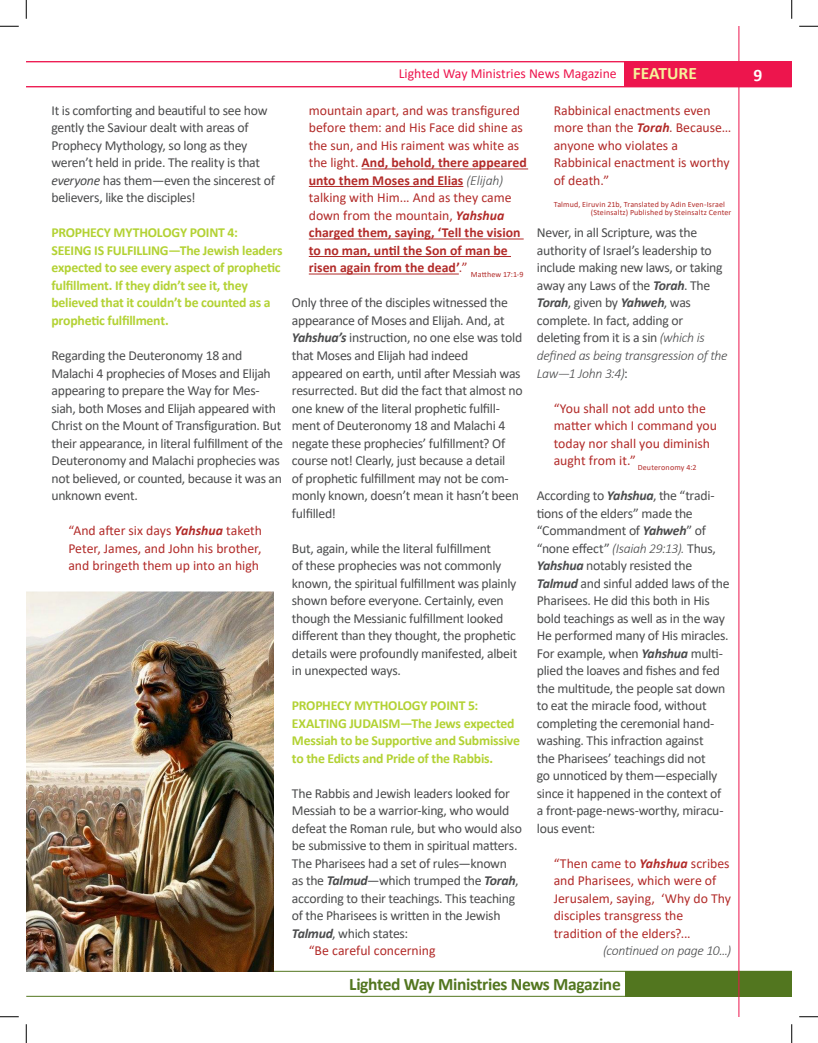
<style>
.page{position:relative;width:818px;height:1043px;background:#fff}
.page>*{position:absolute;margin:0;border:0;box-sizing:border-box;transform-origin:0 0}
.Footer_Message{font:700 17.5px "Calibri";letter-spacing:-.02em;color:#52761f}
.Header_Title_Master{font:700 17.5px "Calibri";color:#f6f299}
.t1{font:700 17.5px "Calibri";color:#fff}
.Body_text_normal{font:13.75px/17.5px "Calibri";letter-spacing:-.02em;color:#4b4c4d}
.Body_text_normal-2{font:13.75px/17.5px "Calibri";letter-spacing:-.005em;color:#b22b29}
.Body_text_normal-3{font:700 13.75px/17.5px "Calibri";letter-spacing:-.02em;color:#b3d234}
.Body_text_normal-4{font:italic 300 13.75px/17.5px "Calibri";letter-spacing:-.025em;color:#4b4c4d}
.Red_Heading_Master{font:13.75px "Calibri";letter-spacing:-.005em;color:#ed154d}
.Body_text_normal-5{font:8px "Calibri";letter-spacing:.015em;color:#b22b29}
.s1{font-style:italic}
.s2{font-weight:700;font-style:italic}
.s3{font-weight:700}
.s4{font-weight:300;font-style:italic;color:#4b4c4d}
.s5{font-weight:400;font-style:normal}
.s6{font-weight:300;font-style:italic}
</style>
<div class="page">
<div style="left:624px;top:62px;width:167px;height:25px;background:#ed154d"></div>
<hr style="left:26px;top:996px;width:765px;height:1px;background:#52761f">
<div style="left:625px;top:971px;width:166px;height:25px;background:#52761f"></div>
<hr style="left:26px;top:61px;width:765px;height:1px;background:#ed154d">
<hr style="left:26px;top:86px;width:765px;height:1px;background:#ed154d">
<hr style="left:26px;top:971px;width:765px;height:1px;background:#52761f">
<hr style="left:738px;top:26px;width:1px;height:990px;background:#ed154d">
<img style="left:26px;top:591px;width:248px;height:380px">
<hr style="left:361px;top:168px;width:167px;height:1px;background:#b22b29">
<hr style="left:309px;top:186px;width:154px;height:1px;background:#b22b29">
<hr style="left:309px;top:238px;width:214px;height:1px;background:#b22b29">
<hr style="left:309px;top:256px;width:202px;height:1px;background:#b22b29">
<hr style="left:309px;top:273px;width:150px;height:1px;background:#b22b29">
<svg style="left:0;top:25px;width:19px;height:2px"></svg>
<svg style="left:799px;top:25px;width:19px;height:2px"></svg>
<svg style="left:0;top:1016px;width:19px;height:1px"></svg>
<svg style="left:799px;top:1016px;width:19px;height:1px"></svg>
<svg style="left:25px;top:0;width:2px;height:19px"></svg>
<svg style="left:25px;top:1024px;width:2px;height:18px"></svg>
<svg style="left:791px;top:0;width:1px;height:19px"></svg>
<svg style="left:791px;top:1024px;width:1px;height:18px"></svg>
<p class="Header_Title_Master" style="left:633px;top:61px;width:66px">FEATURE</p>
<p class="Red_Heading_Master" style="left:398px;top:64px;width:219px">Lighted Way Ministries News Magazine</p>
<p class="t1" style="left:753px;top:62px;width:10px">9</p>
<p class="Body_text_normal" style="left:51px;top:101px;width:225px">It is comforting and beautiful to see how gently the Saviour dealt with areas of Prophecy Mythology, so long as they weren’t held in pride. The reality is that <span class="s1">everyone</span> has them—even the sincerest of believers, like the disciples!</p>
<p class="Body_text_normal-3" style="left:51px;top:224px;width:188px">PROPHECY MYTHOLOGY POINT 4:</p>
<p class="Body_text_normal-3" style="left:51px;top:241px;width:232px">SEEING IS FULFILLING—The Jewish leaders expected to see every aspect of prophetic fulfillment. If they didn’t see it, they believed that it couldn’t be counted as a prophetic fulfillment.</p>
<p class="Body_text_normal" style="left:51px;top:346px;width:233px">Regarding the Deuteronomy 18 and Malachi 4 prophecies of Moses and Elijah appearing to prepare the Way for Mes&shy;siah, both Moses and Elijah appeared with Christ on the Mount of Transfiguration. But their appearance, in literal fulfillment of the Deuteronomy and Malachi prophecies was not believed, or counted, because it was an unknown event.</p>
<p class="Body_text_normal-2" style="left:68px;top:521px;width:195px;text-align:justify">“And after six days <span class="s2">Yahshua</span> taketh Peter, James, and John his brother, and bringeth them up into an high</p>
<p class="Body_text_normal-2" style="left:309px;top:101px;width:219px">mountain apart, and was transfigured before them: and His Face did shine as the sun, and His raiment was white as the light. <span class="s3">And, behold, there appeared unto them Moses and Elias</span> <span class="s4">(Elijah) </span>talking with Him... And as they came down from the mountain, <span class="s2">Yahshua </span><span class="s3">charged them, saying, ‘Tell the vision to no man, until the Son of man be risen again from the dead’</span>.” <sub>Matthew</sub> <sub>17:1-9</sub></p>
<p class="Body_text_normal" style="left:292px;top:294px;width:232px">Only three of the disciples witnessed the appearance of Moses and Elijah. And, at <span class="s2">Yahshua’s</span> instruction, no one else was told that Moses and Elijah had indeed</p>
<p class="Body_text_normal" style="left:292px;top:364px;width:232px">appeared on earth, until after Messiah was resurrected. But did the fact that almost no one knew of the literal prophetic fulfill&shy;ment of Deuteronomy 18 and Malachi 4 negate these prophecies’ fulfillment? Of course not! Clearly, just because a detail<br>of prophetic fulfillment may not be com&shy;monly known, doesn’t mean it hasn’t been fulfilled!</p>
<p class="Body_text_normal" style="left:292px;top:539px;width:226px">But, again, while the literal fulfillment<br>of these prophecies was not commonly known, the spiritual fulfillment was plainly shown before everyone. Certainly, even though the Messianic fulfillment looked</p>
<p class="Body_text_normal" style="left:292px;top:626px;width:227px;text-align:justify">different than they thought, the prophetic details were profoundly manifested, albeit in unexpected ways.</p>
<p class="Body_text_normal-3" style="left:292px;top:696px;width:188px">PROPHECY MYTHOLOGY POINT 5:</p>
<p class="Body_text_normal-3" style="left:292px;top:714px;width:229px">EXALTING JUDAISM—The Jews expected<br>Messiah to be Supportive and Submissive to the Edicts and Pride of the Rabbis.</p>
<p class="Body_text_normal" style="left:292px;top:784px;width:231px">The Rabbis and Jewish leaders looked for Messiah to be a warrior-king, who would defeat the Roman rule, but who would also be submissive to them in spiritual matters.</p>
<p class="Body_text_normal" style="left:292px;top:854px;width:228px">The Pharisees had a set of rules—known as the <span class="s2">Talmud</span>—which trumped the <span class="s2">Torah</span>, according to their teachings. This teaching of the Pharisees is written in the Jewish <span class="s2">Talmud</span>, which states:</p>
<p class="Body_text_normal-2" style="left:309px;top:941px;width:128px">“Be careful concerning</p>
<p class="Body_text_normal-2" style="left:553px;top:101px;width:179px">Rabbinical enactments even more than the <span class="s2">Torah</span>. Because… anyone who violates a</p>
<p class="Body_text_normal-2" style="left:553px;top:154px;width:177px">Rabbinical enactment is worthy of death.”</p>
<p class="Body_text_normal-5" style="left:553px;top:199px;width:173px">Talmud, Eiruvin 21b, Translated by Adin Even-Israel</p>
<p class="Body_text_normal-5" style="left:591px;top:207px;width:142px">(Steinsaltz) Published by Steinsaltz Center</p>
<p class="Body_text_normal" style="left:537px;top:224px;width:187px">Never, in all Scripture, was the authority of Israel’s leadership to include making new laws, or taking away any Laws of the <span class="s2">Torah</span>. The<br><span class="s2">Torah</span>, given by <span class="s2">Yahweh</span>, was</p>
<p class="Body_text_normal" style="left:537px;top:311px;width:148px">complete. In fact, adding or</p>
<p class="Body_text_normal-4" style="left:537px;top:329px;width:192px"><span class="s5">deleting from it is a sin</span> (which is defined as being transgression of the<br>Law—1 John 3:4)<span class="s5">:</span></p>
<p class="Body_text_normal-2" style="left:553px;top:399px;width:154px">“You shall not add unto the</p>
<p class="Body_text_normal-2" style="left:553px;top:416px;width:165px">matter which I command you today nor shall you diminish</p>
<p class="Body_text_normal-5" style="left:553px;top:461px;width:144px"><sup>aught</sup> <sup>from</sup> <sup>it.”</sup> Deuteronomy 4:2</p>
<p class="Body_text_normal" style="left:537px;top:486px;width:179px">According to <span class="s2">Yahshua</span>, the “tradi&shy;tions of the elders” made the</p>
<p class="Body_text_normal" style="left:537px;top:521px;width:180px">“Commandment of <span class="s2">Yahweh</span>” of “none effect” <span class="s6">(Isaiah 29:13).</span> Thus,<br><span class="s2">Yahshua</span> notably resisted the</p>
<p class="Body_text_normal" style="left:537px;top:574px;width:194px"><span class="s2">Talmud</span> and sinful added laws of the<br>Pharisees. He did this both in His bold teachings as well as in the way<br>He performed many of His miracles.<br>For example, when <span class="s2">Yahshua</span> multi&shy;plied the loaves and fishes and fed the multitude, the people sat down to eat the miracle food, without completing the ceremonial hand&shy;washing. This infraction against<br>the Pharisees’ teachings did not<br>go unnoticed by them—especially since it happened in the context of a front-page-news-worthy, miracu&shy;lous event:</p>
<p class="Body_text_normal-2" style="left:553px;top:854px;width:179px">“Then came to <span class="s2">Yahshua</span> scribes and Pharisees, which were of<br>Jerusalem, saying, ‘Why do Thy disciples transgress the</p>
<p class="Body_text_normal-2" style="left:553px;top:924px;width:138px">tradition of the elders?...</p>
<p class="Body_text_normal-4" style="left:603px;top:941px;width:130px">(continued on page 10...)</p>
<p class="Footer_Message" style="left:349px;top:971px;width:273px">Lighted Way Ministries News Magazine</p>
</div>
